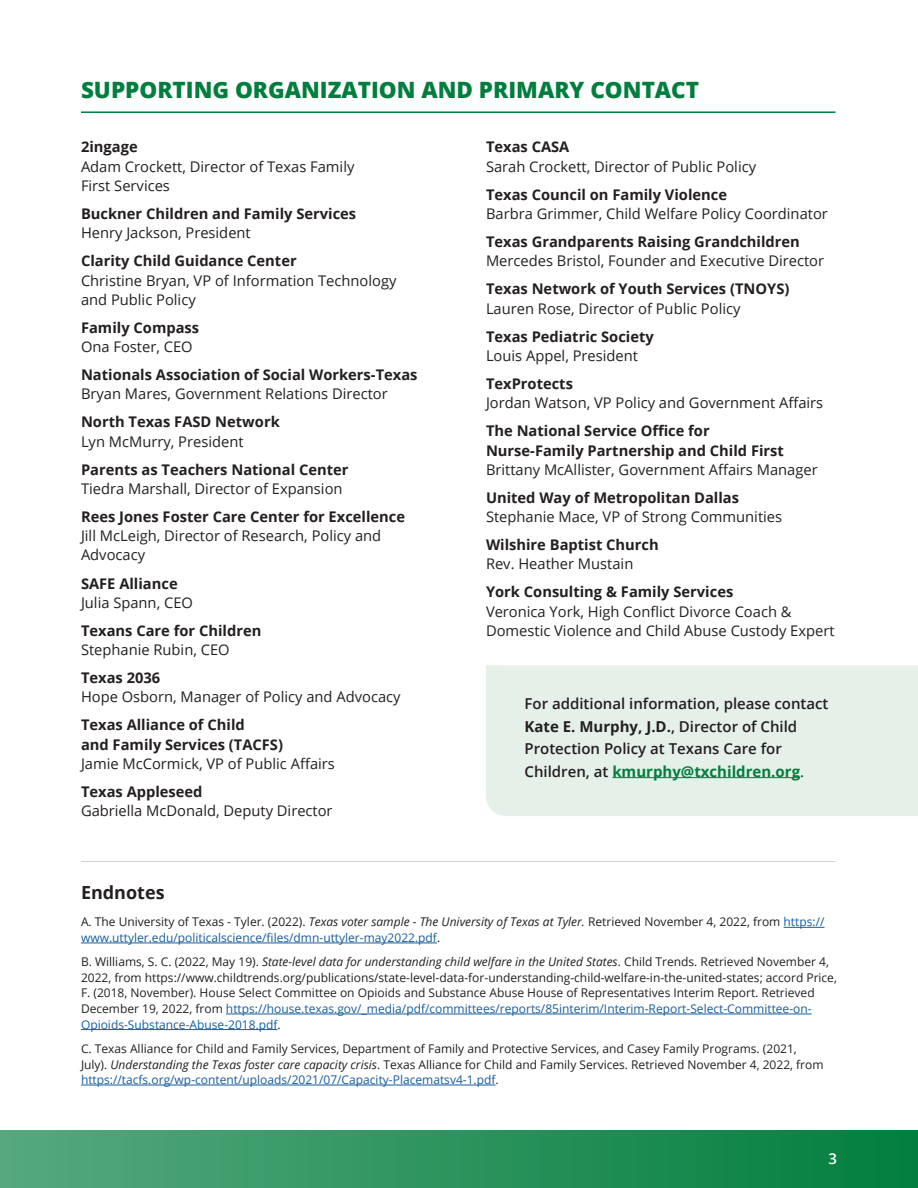
<style>
.page{position:relative;width:918px;height:1188px;background:#fff}
.page>*{position:absolute;margin:0;border:0;box-sizing:border-box;transform-origin:0 0}
.t1{font:800 22.5px "Open Sans";color:#007e3d}
.Body{font:700 18px "Open Sans";color:#231f20}
.Body-2{font:600 15px/22.5px "Open Sans";color:#231f20}
.t2{font:600 15px "Open Sans";color:#fff}
.Body-3{font:14.7px/19.2px "Open Sans";color:#231f20}
.Body-4{font:700 14.7px/19.2px "Open Sans";color:#231f20}
.Body-5{font:12px/15.6px "Open Sans";color:#231f20}
.Body-6{font:12px/15.6px "Open Sans";color:#175d9e}
.s1{font-weight:700}
.s2{font-weight:400}
.s3{font-weight:700;color:#007e3d}
.s4{color:#231f20}
.s5{font-style:italic;color:#231f20}
.s6{font-style:italic}
.s7{color:#175d9e}
</style>
<div class="page">
<div style="left:0;top:1130px;width:918px;height:58px;background:linear-gradient(to right,#56a97e,#027f3e)"></div>
<div style="left:486px;top:665px;width:432px;height:151px;background:#e4f0e8"></div>
<hr style="left:612px;top:777px;width:188px;height:1px;background:#007e3d">
<hr style="left:784px;top:927px;width:40px;height:1px;background:#175d9e">
<hr style="left:81px;top:943px;width:356px;height:1px;background:#175d9e">
<hr style="left:226px;top:1014px;width:586px;height:1px;background:#175d9e">
<hr style="left:81px;top:1029px;width:197px;height:1px;background:#175d9e">
<hr style="left:81px;top:1085px;width:415px;height:1px;background:#175d9e">
<hr style="left:81px;top:111px;width:755px;height:2px;background:#007e3d">
<hr style="left:81px;top:861px;width:755px;height:1px;background:#d1d2d4">
<h1 class="t1" style="left:81px;top:73px;width:620px">SUPPORTING ORGANIZATION AND PRIMARY CONTACT</h1>
<p class="Body-3" style="left:81px;top:137px;width:275px"><span class="s1">2ingage<br></span>Adam Crockett, Director of Texas Family<br>First Services</p>
<p class="Body-4" style="left:81px;top:204px;width:277px">Buckner Children and Family Services<br><span class="s2">Henry Jackson, President</span></p>
<p class="Body-3" style="left:81px;top:251px;width:317px"><span class="s1">Clarity Child Guidance Center<br></span>Christine Bryan, VP of Information Technology and Public Policy</p>
<p class="Body-4" style="left:81px;top:318px;width:120px">Family Compass<br><span class="s2">Ona Foster, CEO</span></p>
<p class="Body-4" style="left:81px;top:365px;width:338px">Nationals Association of Social Workers-Texas<br><span class="s2">Bryan Mares, Government Relations Director</span></p>
<p class="Body-4" style="left:81px;top:412px;width:200px">North Texas FASD Network<br><span class="s2">Lyn McMurry, President</span></p>
<p class="Body-3" style="left:81px;top:459px;width:269px"><span class="s1">Parents as Teachers National Center<br></span>Tiedra Marshall, Director of Expansion</p>
<p class="Body-3" style="left:81px;top:507px;width:326px"><span class="s1">Rees Jones Foster Care Center for Excellence<br></span>Jill McLeigh, Director of Research, Policy and<br>Advocacy</p>
<p class="Body-3" style="left:81px;top:573px;width:114px"><span class="s1">SAFE Alliance<br></span>Julia Spann, CEO</p>
<p class="Body-4" style="left:81px;top:621px;width:182px">Texans Care for Children<br><span class="s2">Stephanie Rubin, CEO</span></p>
<p class="Body-3" style="left:81px;top:668px;width:321px"><span class="s1">Texas 2036<br></span>Hope Osborn, Manager of Policy and Advocacy</p>
<p class="Body-4" style="left:81px;top:715px;width:255px">Texas Alliance of Child<br>and Family Services (TACFS)<br><span class="s2">Jamie McCormick, VP of Public Affairs</span></p>
<p class="Body-3" style="left:81px;top:782px;width:253px"><span class="s1">Texas Appleseed<br></span>Gabriella McDonald, Deputy Director</p>
<p class="Body-3" style="left:486px;top:137px;width:272px"><span class="s1">Texas CASA<br></span>Sarah Crockett, Director of Public Policy</p>
<p class="Body-3" style="left:486px;top:184px;width:343px"><span class="s1">Texas Council on Family Violence<br></span>Barbra Grimmer, Child Welfare Policy Coordinator</p>
<p class="Body-3" style="left:486px;top:232px;width:340px"><span class="s1">Texas Grandparents Raising Grandchildren<br></span>Mercedes Bristol, Founder and Executive Director</p>
<p class="Body-4" style="left:486px;top:279px;width:305px">Texas Network of Youth Services (TNOYS)<br><span class="s2">Lauren Rose, Director of Public Policy</span></p>
<p class="Body-4" style="left:486px;top:326px;width:169px">Texas Pediatric Society<br><span class="s2">Louis Appel, President</span></p>
<p class="Body-3" style="left:486px;top:374px;width:339px"><span class="s1">TexProtects<br></span>Jordan Watson, VP Policy and Government Affairs</p>
<p class="Body-4" style="left:486px;top:421px;width:333px">The National Service Office for<br>Nurse-Family Partnership and Child First<br><span class="s2">Brittany McAllister, Government Affairs Manager</span></p>
<p class="Body-3" style="left:486px;top:488px;width:298px"><span class="s1">United Way of Metropolitan Dallas<br></span>Stephanie Mace, VP of Strong Communities</p>
<p class="Body-4" style="left:486px;top:535px;width:174px">Wilshire Baptist Church<br><span class="s2">Rev. Heather Mustain</span></p>
<p class="Body-3" style="left:486px;top:582px;width:350px"><span class="s1">York Consulting &amp; Family Services<br></span>Veronica York, High Conflict Divorce Coach &amp;<br>Domestic Violence and Child Abuse Custody Expert</p>
<p class="Body-2" style="left:525px;top:692px;width:305px">For additional information, please contact <span class="s1">Kate E. Murphy, J.D.</span>, Director of Child Protection Policy at Texans Care for Children, at <span class="s3">kmurphy@txchildren.org</span><span class="s2">.</span></p>
<p class="Body" style="left:81px;top:880px;width:85px">Endnotes</p>
<p class="Body-6" style="left:81px;top:914px;width:745px"><span class="s4">A. The University of Texas - Tyler. (2022).</span> <span class="s5">Texas voter sample - The University of Texas at Tyler.</span> <span class="s4">Retrieved November 4, 2022, from</span> https:// www.uttyler.edu/politicalscience/files/dmn-uttyler-may2022.pdf<span class="s4">.</span></p>
<p class="Body-5" style="left:81px;top:954px;width:757px">B. Williams, S. C. (2022, May 19). <span class="s6">State-level data for understanding child welfare in the United States</span>. Child Trends. Retrieved November 4, 2022, from https://www.childtrends.org/publications/state-level-data-for-understanding-child-welfare-in-the-united-states; accord Price, F. (2018, November). House Select Committee on Opioids and Substance Abuse House of Representatives Interim Report. Retrieved December 19, 2022, from <span class="s7">https://house.texas.gov/_media/pdf/committees/reports/85interim/Interim-Report-Select-Committee-on-Opioids-Substance-Abuse-2018.pdf</span>.</p>
<p class="Body-5" style="left:81px;top:1040px;width:744px">C. Texas Alliance for Child and Family Services, Department of Family and Protective Services, and Casey Family Programs. (2021,<br>July). <span class="s6">Understanding the Texas foster care capacity crisis</span>. Texas Alliance for Child and Family Services. Retrieved November 4, 2022, from <span class="s7">https://tacfs.org/wp-content/uploads/2021/07/Capacity-Placematsv4-1.pdf</span>.</p>
<p class="t2" style="left:828px;top:1148px;width:10px">3</p>
</div>
